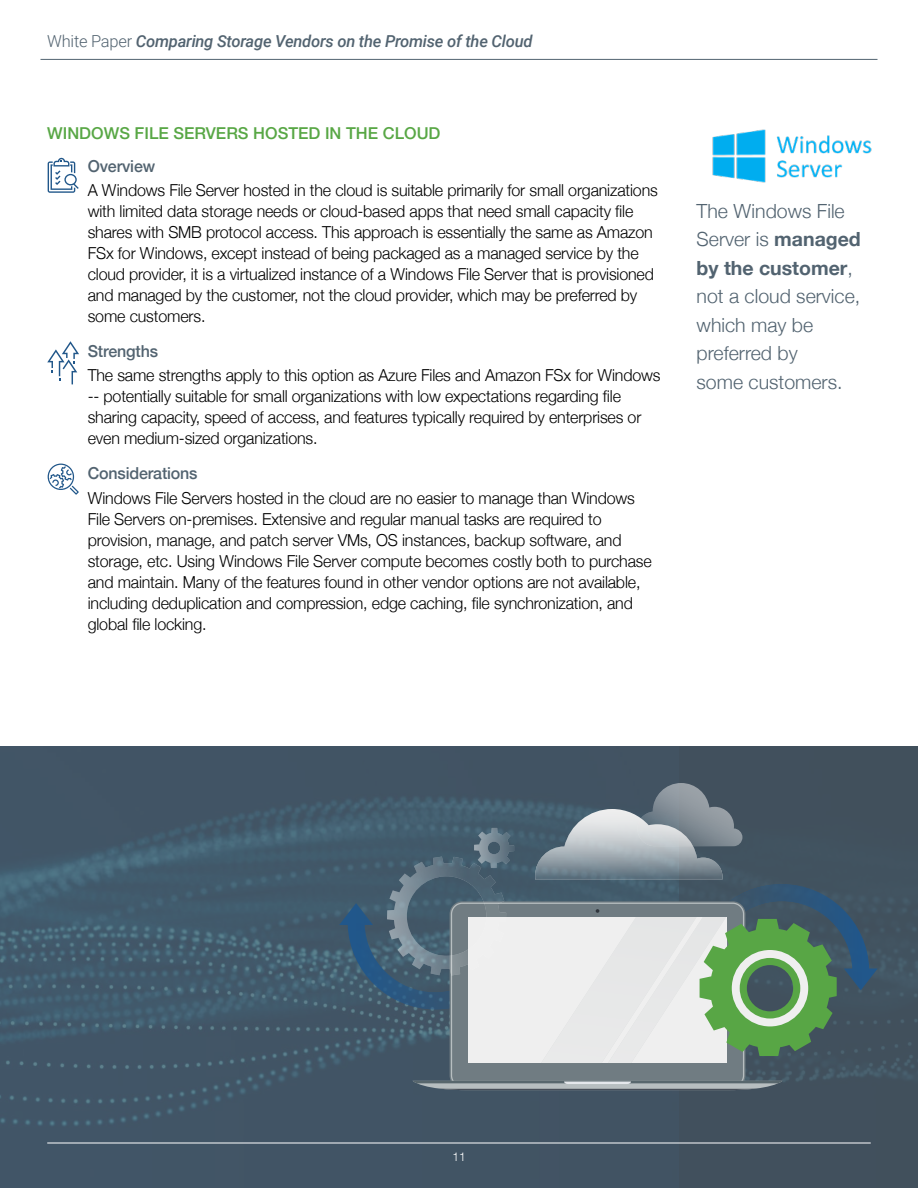
<style>
.page{position:relative;width:918px;height:1188px;background:#fff}
.page>*{position:absolute;margin:0;border:0;box-sizing:border-box;transform-origin:0 0}
.t1{font:300 19.5px/28.5px "Helvetica Neue";color:#526370}
.t2{font:300 16.5px/21px "Helvetica Neue";letter-spacing:-.01em;color:#000}
.t3{font:italic 500 16.5px "Roboto";letter-spacing:-.015em;color:#526370}
.t4{font:500 16.5px "Helvetica Neue LT Std";color:#58a745}
.t5{font:500 16.5px "Helvetica Neue";letter-spacing:-.01em;color:#526370}
.t6{font:300 12px "Helvetica Neue";color:#fff}
.s1{font-weight:300;font-style:normal}
.s2{font-weight:700}
</style>
<div class="page">
<svg style="left:0;top:746px;width:918px;height:442px;background:#425667"></svg>
<img style="left:712px;top:129px;width:160px;height:54px">
<svg style="left:48px;top:158px;width:31px;height:35px"></svg>
<svg style="left:47px;top:341px;width:32px;height:43px"></svg>
<svg style="left:48px;top:464px;width:31px;height:31px"></svg>
<hr style="left:40px;top:59px;width:838px;height:1px;background:#526370">
<hr style="left:47px;top:1143px;width:824px;height:1px;background:#fff">
<div style="left:452px;top:904px;width:291px;height:182px;background:#707c82;border-radius:10px"></div>
<div style="left:468px;top:917px;width:259px;height:146px;background:#efefef"></div>
<svg style="left:412px;top:1081px;width:371px;height:9px;background:#8f989d"></svg>
<svg style="left:339px;top:828px;width:184px;height:181px"></svg>
<svg style="left:535px;top:783px;width:343px;height:280px"></svg>
<p class="t3" style="left:47px;top:30px;width:487px"><span class="s1">White Paper</span> Comparing Storage Vendors on the Promise of the Cloud</p>
<p class="t4" style="left:47px;top:124px;width:395px">WINDOWS FILE SERVERS HOSTED IN THE CLOUD</p>
<p class="t5" style="left:88px;top:153px;width:69px">Overview</p>
<p class="t2" style="left:88px;top:179px;width:572px">A Windows File Server hosted in the cloud is suitable primarily for small organizations with limited data storage needs or cloud-based apps that need small capacity file shares with SMB protocol access. This approach is essentially the same as Amazon FSx for Windows, except instead of being packaged as a managed service by the cloud provider, it is a virtualized instance of a Windows File Server that is provisioned and managed by the customer, not the cloud provider, which may be preferred by some customers.</p>
<p class="t5" style="left:88px;top:338px;width:72px">Strengths</p>
<p class="t2" style="left:88px;top:364px;width:574px">The same strengths apply to this option as Azure Files and Amazon FSx for Windows -- potentially suitable for small organizations with low expectations regarding file sharing capacity, speed of access, and features typically required by enterprises or even medium-sized organizations.</p>
<p class="t5" style="left:88px;top:460px;width:111px">Considerations</p>
<p class="t2" style="left:88px;top:486px;width:566px">Windows File Servers hosted in the cloud are no easier to manage than Windows File Servers on-premises. Extensive and regular manual tasks are required to provision, manage, and patch server VMs, OS instances, backup software, and storage, etc. Using Windows File Server compute becomes costly both to purchase and maintain. Many of the features found in other vendor options are not available, including deduplication and compression, edge caching, file synchronization, and global file locking.</p>
<p class="t1" style="left:697px;top:195px;width:166px">The Windows File<br>Server is <span class="s2">managed by the customer</span>, not a cloud service, which may be preferred by<br>some customers.</p>
<p class="t6" style="left:453px;top:1147px;width:15px">11</p>
</div>
